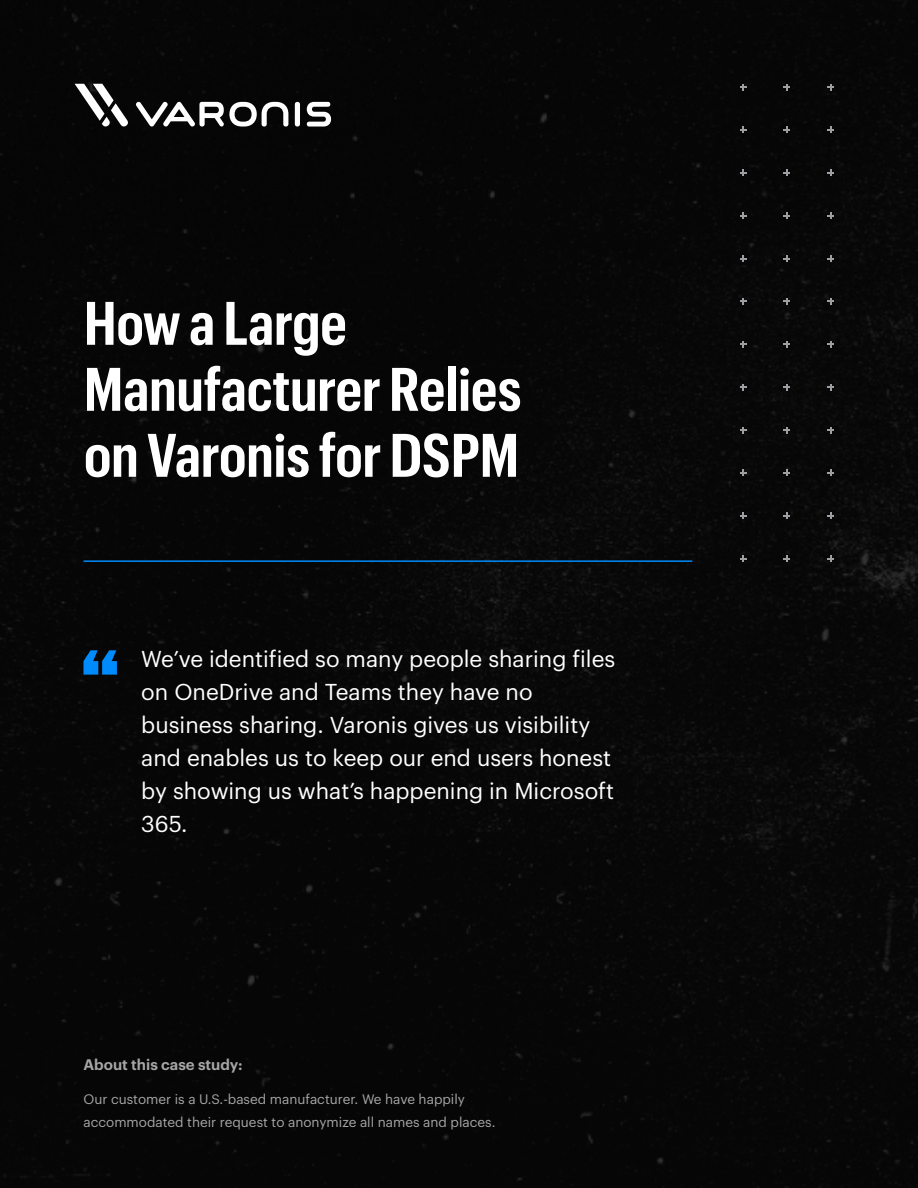
<style>
.page{position:relative;width:918px;height:1188px;background:#000}
.page>*{position:absolute;margin:0;border:0;box-sizing:border-box;transform-origin:0 0}
.t1{font:600 60px/66px "Graphik Cond";color:#fff}
.t2{font:22.5px/33px "Graphik LC";color:#fff}
.t3{font:600 15px "Graphik LC";color:#fff}
.t4{font:13.5px/22.5px "Graphik LC";color:#fff}
</style>
<div class="page">
<div style="left:295px;top:102px;width:5px;height:25px;background:#fff;border-radius:3px"></div>
<svg style="left:307px;top:102px;width:24px;height:25px"></svg>
<svg style="left:136px;top:101px;width:152px;height:26px"></svg>
<svg style="left:75px;top:84px;width:53px;height:43px"></svg>
<svg style="left:740px;top:84px;width:6px;height:6px"></svg>
<svg style="left:784px;top:84px;width:6px;height:6px"></svg>
<svg style="left:827px;top:84px;width:7px;height:6px"></svg>
<svg style="left:740px;top:127px;width:6px;height:6px"></svg>
<svg style="left:784px;top:127px;width:6px;height:6px"></svg>
<svg style="left:827px;top:127px;width:7px;height:6px"></svg>
<svg style="left:740px;top:169px;width:6px;height:7px"></svg>
<svg style="left:784px;top:169px;width:6px;height:7px"></svg>
<svg style="left:827px;top:169px;width:7px;height:7px"></svg>
<svg style="left:740px;top:212px;width:6px;height:7px"></svg>
<svg style="left:784px;top:212px;width:6px;height:7px"></svg>
<svg style="left:827px;top:212px;width:7px;height:7px"></svg>
<svg style="left:740px;top:255px;width:6px;height:7px"></svg>
<svg style="left:784px;top:255px;width:6px;height:7px"></svg>
<svg style="left:827px;top:255px;width:7px;height:7px"></svg>
<svg style="left:740px;top:298px;width:6px;height:7px"></svg>
<svg style="left:784px;top:298px;width:6px;height:7px"></svg>
<svg style="left:827px;top:298px;width:7px;height:7px"></svg>
<svg style="left:740px;top:341px;width:6px;height:7px"></svg>
<svg style="left:784px;top:341px;width:6px;height:7px"></svg>
<svg style="left:827px;top:341px;width:7px;height:7px"></svg>
<svg style="left:740px;top:384px;width:6px;height:6px"></svg>
<svg style="left:784px;top:384px;width:6px;height:6px"></svg>
<svg style="left:827px;top:384px;width:7px;height:6px"></svg>
<svg style="left:740px;top:427px;width:6px;height:6px"></svg>
<svg style="left:784px;top:427px;width:6px;height:6px"></svg>
<svg style="left:827px;top:427px;width:7px;height:6px"></svg>
<svg style="left:740px;top:470px;width:6px;height:6px"></svg>
<svg style="left:784px;top:470px;width:6px;height:6px"></svg>
<svg style="left:827px;top:470px;width:7px;height:6px"></svg>
<svg style="left:740px;top:512px;width:6px;height:7px"></svg>
<svg style="left:784px;top:512px;width:6px;height:7px"></svg>
<svg style="left:827px;top:512px;width:7px;height:7px"></svg>
<svg style="left:740px;top:555px;width:6px;height:7px"></svg>
<svg style="left:784px;top:555px;width:6px;height:7px"></svg>
<svg style="left:827px;top:555px;width:7px;height:7px"></svg>
<hr style="left:84px;top:560px;width:608px;height:2px;background:#008bfc">
<svg style="left:84px;top:650px;width:33px;height:25px"></svg>
<h1 class="t1" style="left:84px;top:286px;width:439px">How a Large<br>Manufacturer Relies on Varonis for DSPM</h1>
<p class="t2" style="left:141px;top:640px;width:476px">We’ve identified so many people sharing files on OneDrive and Teams they have no business sharing. Varonis gives us visibility and enables us to keep our end users honest by showing us what’s happening in Microsoft 365.</p>
<p class="t3" style="left:84px;top:1053px;width:161px">About this case study:</p>
<p class="t4" style="left:84px;top:1087px;width:414px">Our customer is a U.S.-based manufacturer. We have happily accommodated their request to anonymize all names and places.</p>
</div>
